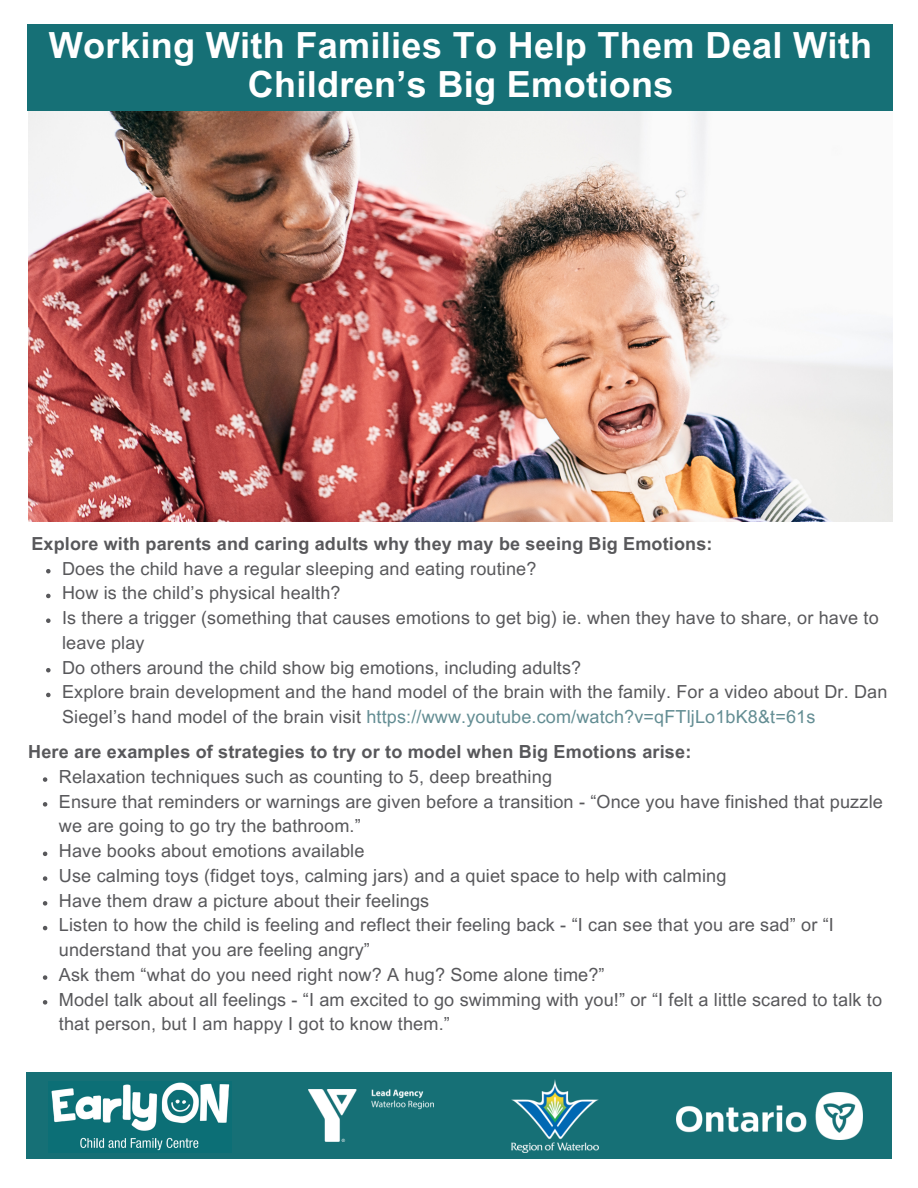
<style>
.page{position:relative;width:918px;height:1188px;background:#fff}
.page>*{position:absolute;margin:0;border:0;box-sizing:border-box;transform-origin:0 0}
.t1{font:700 36px/39.3px "Arial MT Pro";letter-spacing:.01em;color:#fff;text-align:center}
.t2{font:18px/24.8px "Arial MT Pro";letter-spacing:.01em;color:#58585b}
.t3{font:700 18px "Arial MT Pro";letter-spacing:.01em;color:#58585b}
.s1{color:#638d93}
</style>
<div class="page">
<div style="left:27px;top:1072px;width:865px;height:87px;background:#167076"></div>
<img style="left:677px;top:1092px;width:186px;height:47px">
<img style="left:511px;top:1079px;width:88px;height:73px">
<img style="left:309px;top:1090px;width:125px;height:52px">
<img style="left:50px;top:1082px;width:180px;height:70px">
<img style="left:28px;top:111px;width:864px;height:411px">
<div style="left:28px;top:24px;width:865px;height:87px;background:#167076"></div>
<svg style="left:46px;top:569px;width:5px;height:4px"></svg>
<svg style="left:46px;top:594px;width:5px;height:4px"></svg>
<svg style="left:46px;top:618px;width:5px;height:5px"></svg>
<svg style="left:46px;top:668px;width:5px;height:4px"></svg>
<svg style="left:46px;top:693px;width:5px;height:4px"></svg>
<svg style="left:43px;top:777px;width:4px;height:5px"></svg>
<svg style="left:43px;top:802px;width:4px;height:5px"></svg>
<svg style="left:43px;top:852px;width:4px;height:4px"></svg>
<svg style="left:43px;top:876px;width:4px;height:5px"></svg>
<svg style="left:43px;top:901px;width:4px;height:5px"></svg>
<svg style="left:43px;top:926px;width:4px;height:4px"></svg>
<svg style="left:43px;top:975px;width:4px;height:5px"></svg>
<svg style="left:43px;top:1000px;width:4px;height:5px"></svg>
<p class="t1" style="left:49px;top:30px;width:825px">Working With Families To Help Them Deal With<br>Children’s Big Emotions</p>
<p class="t3" style="left:31px;top:537px;width:683px">Explore with parents and caring adults why they may be seeing Big Emotions:</p>
<p class="t2" style="left:62px;top:558px;width:476px">Does the child have a regular sleeping and eating routine?</p>
<p class="t2" style="left:62px;top:583px;width:280px">How is the child’s physical health?</p>
<p class="t2" style="left:62px;top:608px;width:818px">Is there a trigger (something that causes emotions to get big) ie. when they have to share, or have to leave play</p>
<p class="t2" style="left:62px;top:657px;width:521px">Do others around the child show big emotions, including adults?</p>
<p class="t2" style="left:62px;top:682px;width:827px">Explore brain development and the hand model of the brain with the family. For a video about Dr. Dan<br>Siegel’s hand model of the brain visit <span class="s1">https://www.youtube.com/watch?v=qFTljLo1bK8&amp;t=61s</span></p>
<p class="t3" style="left:28px;top:745px;width:665px">Here are examples of strategies to try or to model when Big Emotions arise:</p>
<p class="t2" style="left:59px;top:767px;width:495px">Relaxation techniques such as counting to 5, deep breathing</p>
<p class="t2" style="left:59px;top:791px;width:825px">Ensure that reminders or warnings are given before a transition - “Once you have finished that puzzle we are going to go try the bathroom.”</p>
<p class="t2" style="left:59px;top:841px;width:307px">Have books about emotions available</p>
<p class="t2" style="left:59px;top:866px;width:669px">Use calming toys (fidget toys, calming jars) and a quiet space to help with calming</p>
<p class="t2" style="left:59px;top:890px;width:372px">Have them draw a picture about their feelings</p>
<p class="t2" style="left:59px;top:915px;width:776px">Listen to how the child is feeling and reflect their feeling back - “I can see that you are sad” or “I understand that you are feeling angry”</p>
<p class="t2" style="left:59px;top:965px;width:547px">Ask them “what do you need right now? A hug? Some alone time?”</p>
<p class="t2" style="left:59px;top:989px;width:825px">Model talk about all feelings - “I am excited to go swimming with you!” or “I felt a little scared to talk to that person, but I am happy I got to know them.”</p>
</div>
